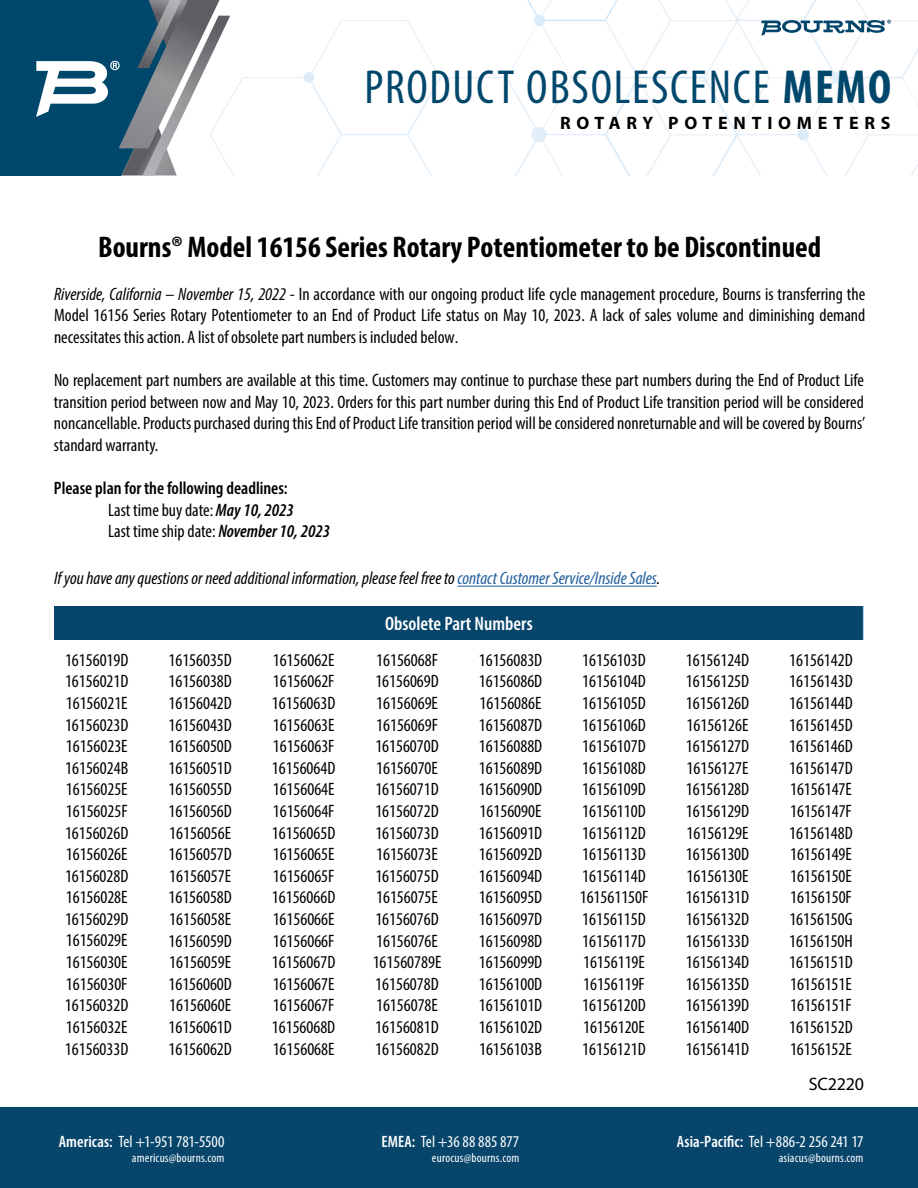
<style>
.page{position:relative;width:918px;height:1188px;background:#fff}
.page>*{position:absolute;margin:0;border:0;box-sizing:border-box;transform-origin:0 0}
.t1{font:condensed 48px "Myriad Pro";letter-spacing:.04em;color:#00476c}
.t2{font:700 condensed 30px "Myriad Pro";color:#000}
.t3{font:600 condensed 19.5px "Myriad Pro";color:#fff}
.t4{font:condensed 18px/21.6px "Myriad Pro";color:#000;text-align:justify}
.t5{font:italic condensed 18px "Myriad Pro";color:#000}
.t6{font:600 condensed 18px/21.6px "Myriad Pro";color:#000}
.t7{font:700 18px "Myriad Pro";letter-spacing:.32em;color:#000}
.t8{font:18px "Myriad Pro";letter-spacing:-.015em;color:#000}
.t9{font:condensed 16.5px "Myriad Pro";color:#fff}
.t10{font:condensed 12.75px "Myriad Pro";letter-spacing:.015em;color:#fff}
.s1{font-weight:700}
.s2{font-style:italic}
.s3{font-weight:400}
.s4{color:#215e9e}
.s5{font-weight:600}
</style>
<div class="page">
<div style="left:0;top:1107px;width:918px;height:81px;background:#07456b"></div>
<svg style="left:0;top:0;width:918px;height:176px"></svg>
<hr style="left:458px;top:586px;width:199px;height:1px;background:#215e9e">
<div style="left:54px;top:606px;width:809px;height:34px;background:#07456b"></div>
<hr style="left:863px;top:606px;width:1px;height:34px;background:#a0c9ec">
<h1 class="t1" style="left:364px;top:58px;width:528px">PRODUCT OBSOLESCENCE <span class="s1">MEMO</span></h1>
<p class="t7" style="left:560px;top:111px;width:332px">ROTARY POTENTIOMETERS</p>
<h2 class="t2" style="left:98px;top:228px;width:725px">Bourns® Model 16156 Series Rotary Potentiometer to be Discontinued</h2>
<p class="t4" style="left:54px;top:283px;width:813px"><span class="s2">Riverside, California – November 15, 2022 -</span> In accordance with our ongoing product life cycle management procedure, Bourns is transferring the Model 16156 Series Rotary Potentiometer to an End of Product Life status on May 10, 2023. A lack of sales volume and diminishing demand necessitates this action. A list of obsolete part numbers is included below.</p>
<p class="t4" style="left:54px;top:369px;width:813px">No replacement part numbers are available at this time. Customers may continue to purchase these part numbers during the End of Product Life transition period between now and May 10, 2023. Orders for this part number during this End of Product Life transition period will be considered noncancellable. Products purchased during this End of Product Life transition period will be considered nonreturnable and will be covered by Bourns’ standard warranty.</p>
<p class="t6" style="left:108px;top:477px;width:224px;text-indent:-54px">Please plan for the following deadlines:<br><span class="s3">Last time buy date:</span> <span class="s2">May 10, 2023<br></span><span class="s3">Last time ship date:</span> <span class="s2">November 10, 2023</span></p>
<p class="t5" style="left:54px;top:568px;width:608px">If you have any questions or need additional information, please feel free to <span class="s4">contact Customer Service/Inside Sales</span>.</p>
<p class="t3" style="left:385px;top:612px;width:149px">Obsolete Part Numbers</p>
<p class="t4" style="left:65px;top:649px;width:65px">16156019D 16156021D 16156021E 16156023D 16156023E 16156024B 16156025E 16156025F 16156026D 16156026E 16156028D 16156028E 16156029D 16156029E 16156030E 16156030F 16156032D 16156032E 16156033D</p>
<p class="t4" style="left:168px;top:649px;width:65px">16156035D 16156038D 16156042D 16156043D 16156050D 16156051D 16156055D 16156056D 16156056E 16156057D 16156057E 16156058D 16156058E 16156059D 16156059E 16156060D 16156060E 16156061D 16156062D</p>
<p class="t4" style="left:272px;top:649px;width:65px">16156062E 16156062F 16156063D 16156063E 16156063F 16156064D 16156064E 16156064F 16156065D 16156065E 16156065F 16156066D 16156066E 16156066F 16156067D 16156067E 16156067F 16156068D 16156068E</p>
<p class="t4" style="left:373px;top:649px;width:70px;text-align:left">16156068F<br>16156069D<br>16156069E<br>16156069F<br>16156070D<br>16156070E<br>16156071D<br>16156072D<br>16156073D<br>16156073E<br>16156075D<br>16156075E<br>16156076D<br>16156076E<br>161560789E<br>16156078D<br>16156078E<br>16156081D<br>16156082D</p>
<p class="t4" style="left:479px;top:649px;width:65px">16156083D 16156086D 16156086E 16156087D 16156088D 16156089D 16156090D 16156090E 16156091D 16156092D 16156094D 16156095D 16156097D 16156098D 16156099D 16156100D 16156101D 16156102D 16156103B</p>
<p class="t4" style="left:580px;top:649px;width:70px;text-align:left">16156103D<br>16156104D<br>16156105D<br>16156106D<br>16156107D<br>16156108D<br>16156109D<br>16156110D<br>16156112D<br>16156113D<br>16156114D<br>161561150F<br>16156115D<br>16156117D<br>16156119E<br>16156119F<br>16156120D<br>16156120E<br>16156121D</p>
<p class="t4" style="left:686px;top:649px;width:65px">16156124D 16156125D 16156126D 16156126E 16156127D 16156127E 16156128D 16156129D 16156129E 16156130D 16156130E 16156131D 16156132D 16156133D 16156134D 16156135D 16156139D 16156140D 16156141D</p>
<p class="t4" style="left:789px;top:649px;width:65px">16156142D 16156143D 16156144D 16156145D 16156146D 16156147D 16156147E 16156147F 16156148D 16156149E 16156150E 16156150F 16156150G 16156150H 16156151D 16156151E 16156151F 16156152D 16156152E</p>
<p class="t9" style="left:59px;top:1131px;width:167px"><span class="s5">Americas:</span> Tel +1-951 781-5500</p>
<p class="t10" style="left:132px;top:1150px;width:94px">americus@bourns.com</p>
<p class="t9" style="left:382px;top:1131px;width:139px"><span class="s5">EMEA:</span> Tel +36 88 885 877</p>
<p class="t10" style="left:432px;top:1150px;width:89px">eurocus@bourns.com</p>
<p class="t8" style="left:809px;top:1073px;width:57px">SC2220</p>
<p class="t9" style="left:677px;top:1131px;width:188px"><span class="s5">Asia-Pacific:</span> Tel +886-2 256 241 17</p>
<p class="t10" style="left:779px;top:1150px;width:86px">asiacus@bourns.com</p>
</div>
